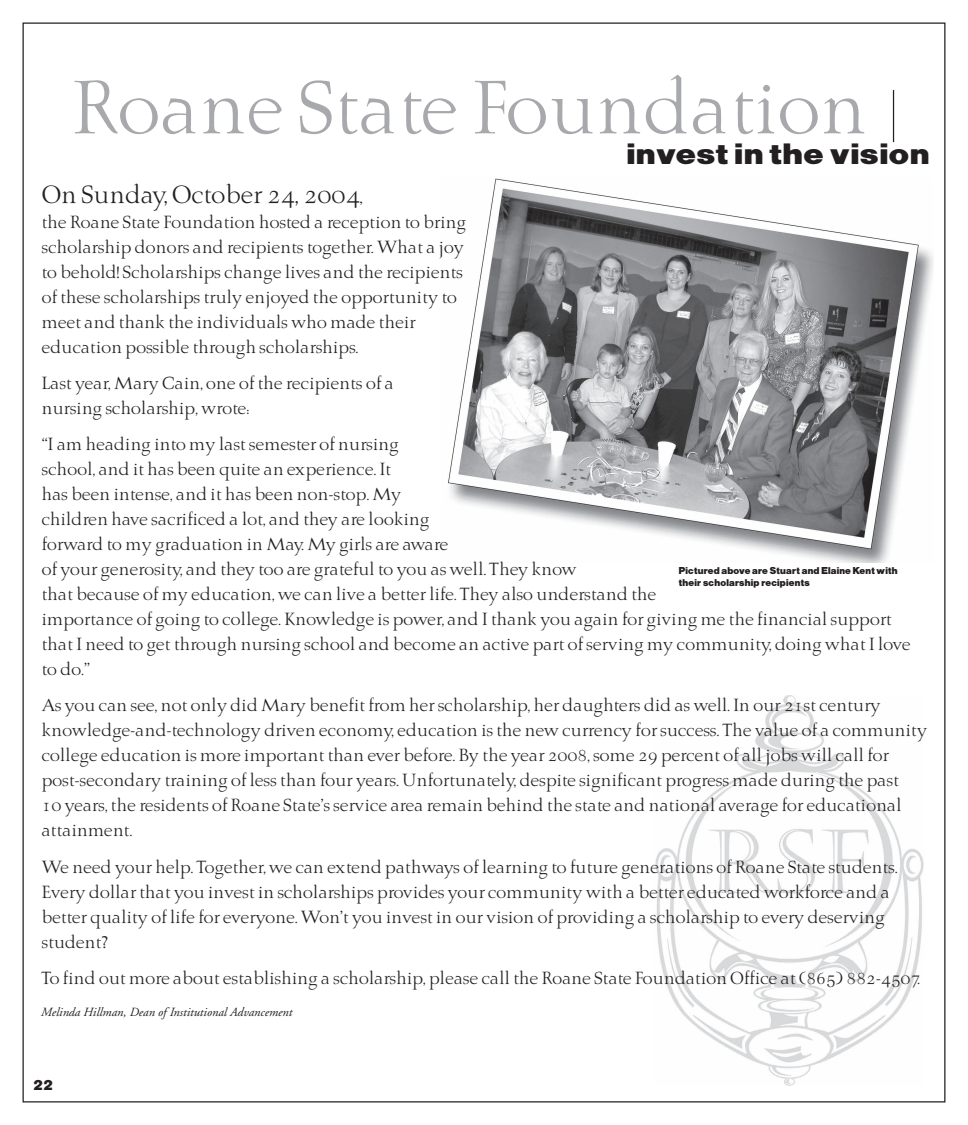
<style>
.page{position:relative;width:968px;height:1125px;background:#fff}
.page>*{position:absolute;margin:0;border:0;box-sizing:border-box;transform-origin:0 0}
.t1{font:75px "Brunella";color:#a8a9ad}
.t2{font:30px "Alpist";color:#231f20;scale:1.16 1}
.t3{font:25px "Brunella";color:#231f20}
.t4{font:17.5px/25px "Brunella";color:#231f20}
.t5{font:15px "Alpist";color:#231f20}
.t6{font:italic 12.5px "Adobe Garamond";color:#231f20}
.t7{font:10px/12px "Alpist";color:#231f20}
.s1{font-family:"Times";font-size:15px}
</style>
<div class="page">
<img style="left:655px;top:695px;width:269px;height:391px">
<img style="left:448px;top:178px;width:485px;height:384px">
<hr style="left:892px;top:90px;width:2px;height:52px;background:#231f20">
<h1 class="t1" style="left:70px;top:63px;width:797px">Roane State Foundation</h1>
<h2 class="t2" style="left:625px;top:136px;width:263px">invest in the vision</h2>
<h3 class="t3" style="left:41px;top:179px;width:323px">On Sunday, October 24, 2004<span class="s1">,</span></h3>
<p class="t4" style="left:41px;top:210px;width:426px">the Roane State Foundation hosted a reception to bring scholarship donors and recipients together. What a joy to behold! Scholarships change lives and the recipients of these scholarships truly enjoyed the opportunity to meet and thank the individuals who made their education possible through scholarships.</p>
<p class="t4" style="left:41px;top:371px;width:353px">Last year, Mary Cain, one of the recipients of a nursing scholarship, wrote:</p>
<p class="t4" style="left:41px;top:432px;width:870px">“I am heading into my last semester of nursing<br>school, and it has been quite an experience. It<br>has been intense, and it has been non-stop. My<br>children have sacrificed a lot, and they are looking<br>forward to my graduation in May. My girls are aware<br>of your generosity, and they too are grateful to you as well. They know<br>that because of my education, we can live a better life. They also understand the<br>importance of going to college. Knowledge is power, and I thank you again for giving me the financial support that I need to get through nursing school and become an active part of serving my community, doing what I love to do.”</p>
<p class="t4" style="left:41px;top:694px;width:887px">As you can see, not only did Mary benefit from her scholarship, her daughters did as well. In our 21st century knowledge-and-technology driven economy, education is the new currency for success. The value of a community college education is more important than ever before. By the year 2008, some 29 percent of all jobs will call for post-secondary training of less than four years. Unfortunately, despite significant progress made during the past<br>10 years, the residents of Roane State’s service area remain behind the state and national average for educational attainment.</p>
<p class="t4" style="left:41px;top:855px;width:857px">We need your help. Together, we can extend pathways of learning to future generations of Roane State students.<br>Every dollar that you invest in scholarships provides your community with a better educated workforce and a better quality of life for everyone. Won’t you invest in our vision of providing a scholarship to every deserving student?</p>
<p class="t4" style="left:41px;top:966px;width:880px">To find out more about establishing a scholarship, please call the Roane State Foundation Office at (865) 882-4507.</p>
<p class="t6" style="left:41px;top:1005px;width:253px">Melinda Hillman, Dean of Institutional Advancement</p>
<p class="t7" style="left:678px;top:564px;width:221px">Pictured above are Stuart and Elaine Kent with their scholarship recipients</p>
<p class="t5" style="left:33px;top:1076px;width:22px">22</p>
</div>
